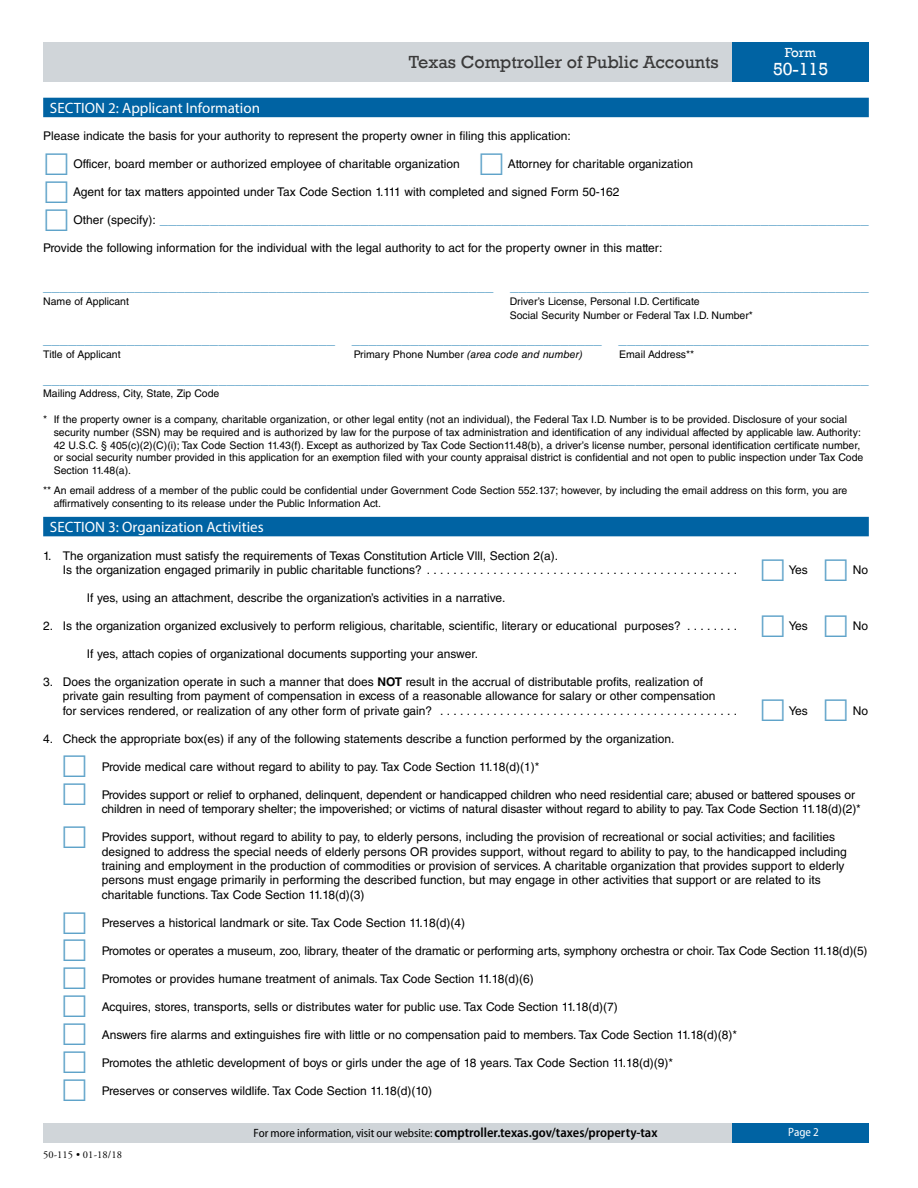
<style>
.page{position:relative;width:918px;height:1188px;background:#fff}
.page>*{position:absolute;margin:0;border:0;box-sizing:border-box;transform-origin:0 0}
.t1{font:18px "Rockwell";color:#3a3a3a}
.t2{font:18px "Rockwell";color:#fff}
.t3{font:15px "Helvetica LT Std";color:#5fa3c9}
.t4{font:15px "Myriad Pro";color:#fff}
.t5{font:600 semi-condensed 13.5px "Myriad Pro";color:#000}
.t6{font:13.5px "Rockwell";color:#fff}
.Body_text{font:12px/14.4px "Helvetica LT Std";color:#000}
.t7{font:semi-condensed 12px "Myriad Pro";color:#fff}
.t8{font:10.5px/12.6px "Helvetica LT Std";color:#000}
.t9{font:italic 10.5px "Helvetica LT Std";color:#000}
.t10{font:10.5px "Adobe Garamond Pro";letter-spacing:.01em;color:#000}
.s1{font-size:12px;color:#000}
.s2{font-style:normal}
.s3{font-weight:700}
.s4{font-weight:400;font-size:12px}
</style>
<div class="page">
<div style="left:43px;top:42px;width:689px;height:39px;background:#d0d5d9"></div>
<div style="left:732px;top:42px;width:137px;height:39px;background:#0063a3"></div>
<div style="left:43px;top:1123px;width:689px;height:19px;background:#d0d5d9"></div>
<div style="left:732px;top:1123px;width:137px;height:19px;background:#0063a3"></div>
<div style="left:43px;top:98px;width:826px;height:19px;background:#0063a3"></div>
<div style="left:43px;top:517px;width:826px;height:19px;background:#0063a3"></div>
<h1 class="t1" style="left:409px;top:51px;width:311px">Texas Comptroller of Public Accounts</h1>
<p class="t6" style="left:785px;top:45px;width:33px">Form</p>
<h1 class="t2" style="left:773px;top:59px;width:57px">50-115</h1>
<p class="t4" style="left:50px;top:98px;width:212px">SECTION 2: Applicant Information</p>
<p class="Body_text" style="left:43px;top:129px;width:529px">Please indicate the basis for your authority to represent the property owner in filing this application:</p>
<p class="Body_text" style="left:74px;top:157px;width:388px">Officer, board member or authorized employee of charitable organization</p>
<p class="Body_text" style="left:508px;top:157px;width:187px">Attorney for charitable organization</p>
<p class="Body_text" style="left:73px;top:185px;width:548px">Agent for tax matters appointed under Tax Code Section 1.111 with completed and signed Form 50-162</p>
<p class="t3" style="left:74px;top:210px;width:797px"><span class="s1">Other (specify):</span> _____________________________________________________________________________________</p>
<p class="Body_text" style="left:43px;top:241px;width:621px">Provide the following information for the individual with the legal authority to act for the property owner in this matter:</p>
<p class="t3" style="left:43px;top:277px;width:827px">______________________________________________________ ___________________________________________</p>
<p class="t8" style="left:43px;top:295px;width:87px">Name of Applicant</p>
<p class="t8" style="left:510px;top:294px;width:245px;line-height:13.8px">Driver’s License, Personal I.D. Certificate<br>Social Security Number or Federal Tax I.D. Number*</p>
<p class="t3" style="left:43px;top:330px;width:827px">___________________________________ ______________________________ ______________________________</p>
<p class="t8" style="left:43px;top:348px;width:79px">Title of Applicant</p>
<p class="t9" style="left:354px;top:348px;width:231px"><span class="s2">Primary Phone Number</span> (area code and number)</p>
<p class="t8" style="left:619px;top:348px;width:77px">Email Address**</p>
<p class="t3" style="left:43px;top:370px;width:827px">___________________________________________________________________________________________________</p>
<p class="t8" style="left:43px;top:387px;width:178px">Mailing Address, City, State, Zip Code</p>
<p class="t8" style="left:54px;top:413px;width:811px;text-indent:-10px">* If the property owner is a company, charitable organization, or other legal entity (not an individual), the Federal Tax I.D. Number is to be provided. Disclosure of your social security number (SSN) may be required and is authorized by law for the purpose of tax administration and identification of any individual affected by applicable law. Authority:<br>42 U.S.C. § 405(c)(2)(C)(i); Tax Code Section 11.43(f). Except as authorized by Tax Code Section11.48(b), a driver’s license number, personal identification certificate number, or social security number provided in this application for an exemption filed with your county appraisal district is confidential and not open to public inspection under Tax Code Section 11.48(a).</p>
<p class="t8" style="left:54px;top:484px;width:795px;text-indent:-10px">** An email address of a member of the public could be confidential under Government Code Section 552.137; however, by including the email address on this form, you are affirmatively consenting to its release under the Public Information Act.</p>
<p class="t4" style="left:50px;top:517px;width:215px">SECTION 3: Organization Activities</p>
<p class="Body_text" style="left:63px;top:548px;width:497px;text-indent:-20px">1. The organization must satisfy the requirements of Texas Constitution Article Vlll, Section 2(a).<br>Is the organization engaged primarily in public charitable functions? ...............................................</p>
<p class="Body_text" style="left:789px;top:563px;width:20px">Yes</p>
<p class="Body_text" style="left:853px;top:563px;width:17px">No</p>
<p class="Body_text" style="left:87px;top:591px;width:420px">If yes, using an attachment, describe the organization’s activities in a narrative.</p>
<p class="Body_text" style="left:43px;top:619px;width:648px">2. Is the organization organized exclusively to perform religious, charitable, scientific, literary or educational purposes? ........</p>
<p class="Body_text" style="left:789px;top:619px;width:20px">Yes</p>
<p class="Body_text" style="left:853px;top:619px;width:17px">No</p>
<p class="Body_text" style="left:87px;top:646px;width:393px">If yes, attach copies of organizational documents supporting your answer.</p>
<p class="Body_text" style="left:63px;top:674px;width:654px;text-indent:-20px">3. Does the organization operate in such a manner that does <span class="s3">NOT</span> result in the accrual of distributable profits, realization of private gain resulting from payment of compensation in excess of a reasonable allowance for salary or other compensation for services rendered, or realization of any other form of private gain? ..............................................</p>
<p class="Body_text" style="left:789px;top:703px;width:20px">Yes</p>
<p class="Body_text" style="left:853px;top:703px;width:17px">No</p>
<p class="Body_text" style="left:43px;top:731px;width:633px">4. Check the appropriate box(es) if any of the following statements describe a function performed by the organization.</p>
<p class="Body_text" style="left:102px;top:759px;width:439px">Provide medical care without regard to ability to pay. Tax Code Section 11.18(d)(1)*</p>
<p class="Body_text" style="left:102px;top:787px;width:761px">Provides support or relief to orphaned, delinquent, dependent or handicapped children who need residential care; abused or battered spouses or children in need of temporary shelter; the impoverished; or victims of natural disaster without regard to ability to pay. Tax Code Section 11.18(d)(2)*</p>
<p class="Body_text" style="left:102px;top:830px;width:747px">Provides support, without regard to ability to pay, to elderly persons, including the provision of recreational or social activities; and facilities designed to address the special needs of elderly persons OR provides support, without regard to ability to pay, to the handicapped including training and employment in the production of commodities or provision of services. A charitable organization that provides support to elderly persons must engage primarily in performing the described function, but may engage in other activities that support or are related to its charitable functions. Tax Code Section 11.18(d)(3)</p>
<p class="Body_text" style="left:102px;top:915px;width:365px">Preserves a historical landmark or site. Tax Code Section 11.18(d)(4)</p>
<p class="Body_text" style="left:102px;top:943px;width:767px">Promotes or operates a museum, zoo, library, theater of the dramatic or performing arts, symphony orchestra or choir. Tax Code Section 11.18(d)(5)</p>
<p class="Body_text" style="left:102px;top:971px;width:434px">Promotes or provides humane treatment of animals. Tax Code Section 11.18(d)(6)</p>
<p class="Body_text" style="left:102px;top:999px;width:517px">Acquires, stores, transports, sells or distributes water for public use. Tax Code Section 11.18(d)(7)</p>
<p class="Body_text" style="left:102px;top:1027px;width:637px">Answers fire alarms and extinguishes fire with little or no compensation paid to members. Tax Code Section 11.18(d)(8)*</p>
<p class="Body_text" style="left:102px;top:1055px;width:573px">Promotes the athletic development of boys or girls under the age of 18 years. Tax Code Section 11.18(d)(9)*</p>
<p class="Body_text" style="left:102px;top:1083px;width:332px">Preserves or conserves wildlife. Tax Code Section 11.18(d)(10)</p>
<p class="t10" style="left:43px;top:1149px;width:80px">50-115 • 01-18/18</p>
<p class="t5" style="left:254px;top:1125px;width:405px"><span class="s4">For more information, visit our website:</span> comptroller.texas.gov/taxes/property-tax</p>
<p class="t7" style="left:788px;top:1126px;width:32px">Page 2</p>
</div>
